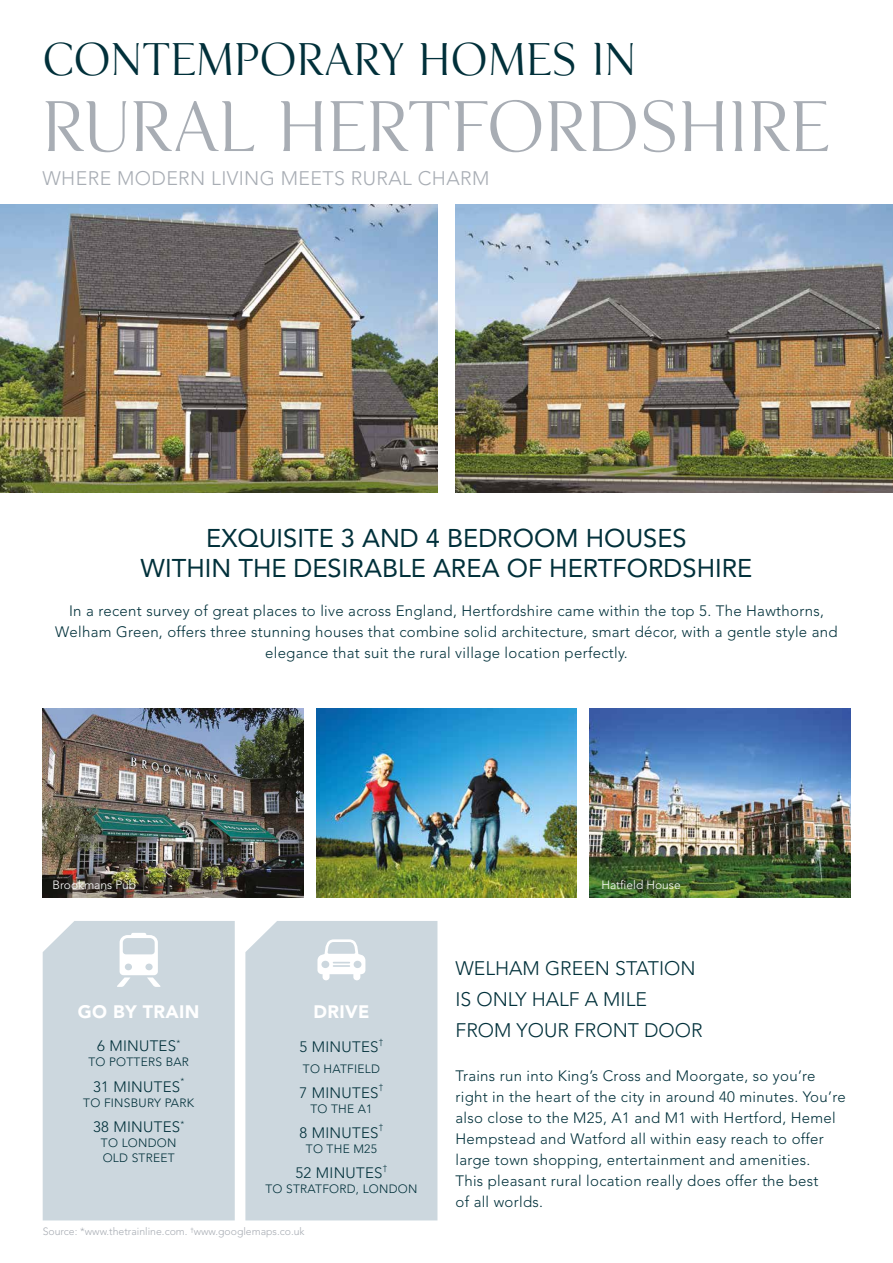
<style>
.page{position:relative;width:893px;height:1263px;background:#fff}
.page>*{position:absolute;margin:0;border:0;box-sizing:border-box;transform-origin:0 0}
.t1{font:63px "KF Display";color:#a8adb4}
.t2{font:40.35px "KF Display";color:#01303a}
.t3{font:25.5px/30px "Avenir LT";color:#01303a;text-align:center}
.t4{font:300 19.5px/31.5px "Avenir LT";color:#01303a}
.t5{font:300 19.5px "Avenir LT";letter-spacing:.02em;color:#a8adb4}
.t6{font:900 18px "Avenir";letter-spacing:.02em;color:#fff}
.t7{font:300 15px/21px "Avenir LT";letter-spacing:.02em;color:#01303a;text-align:center}
.t8{font:300 12px/15px "Avenir LT";letter-spacing:.02em;color:#01303a}
.t9{font:300 12px "Avenir LT";color:#fff}
.t10{font:300 10.5px "Avenir LT";color:#a8adb4}
.t11{font:300 8.7px "Avenir LT";color:#01303a}
</style>
<div class="page">
<img style="left:0;top:204px;width:437px;height:289px">
<img style="left:455px;top:204px;width:438px;height:289px">
<img style="left:43px;top:708px;width:260px;height:189px">
<img style="left:316px;top:708px;width:261px;height:189px">
<img style="left:590px;top:708px;width:260px;height:189px">
<div style="left:43px;top:921px;width:192px;height:299px;background:#ccd7de"></div>
<div style="left:245px;top:921px;width:192px;height:299px;background:#ccd7de"></div>
<svg style="left:117px;top:933px;width:44px;height:54px"></svg>
<svg style="left:317px;top:939px;width:48px;height:41px"></svg>
<h2 class="t2" style="left:43px;top:36px;width:595px">CONTEMPORARY HOMES IN</h2>
<h1 class="t1" style="left:43px;top:90px;width:789px">RURAL HERTFORDSHIRE</h1>
<h3 class="t5" style="left:43px;top:167px;width:448px">WHERE MODERN LIVING MEETS RURAL CHARM</h3>
<h3 class="t3" style="left:141px;top:523px;width:613px">EXQUISITE 3 AND 4 BEDROOM HOUSES<br>WITHIN THE DESIRABLE AREA OF HERTFORDSHIRE</h3>
<p class="t7" style="left:55px;top:601px;width:784px">In a recent survey of great places to live across England, Hertfordshire came within the top 5. The Hawthorns,<br>Welham Green, offers three stunning houses that combine solid architecture, smart décor, with a gentle style and elegance that suit the rural village location perfectly.</p>
<p class="t9" style="left:53px;top:878px;width:85px">Brookmans Pub</p>
<p class="t9" style="left:601px;top:878px;width:81px">Hatfield House</p>
<p class="t6" style="left:78px;top:1001px;width:123px">GO BY TRAIN</p>
<p class="t7" style="left:97px;top:1036px;width:85px">6 MINUTES<sup>*</sup></p>
<p class="t8" style="left:88px;top:1055px;width:102px">TO POTTERS BAR</p>
<p class="t7" style="left:93px;top:1076px;width:89px">31 MINUTES</p>
<p class="t11" style="left:181px;top:1076px;width:5px">*</p>
<p class="t8" style="left:83px;top:1095px;width:112px">TO FINSBURY PARK</p>
<p class="t7" style="left:93px;top:1116px;width:93px">38 MINUTES<sup>*</sup></p>
<p class="t8" style="left:101px;top:1135px;width:77px">TO LONDON<br>OLD STREET</p>
<p class="t6" style="left:313px;top:1001px;width:58px">DRIVE</p>
<p class="t7" style="left:299px;top:1036px;width:81px">5 MINUTES</p>
<p class="t11" style="left:379px;top:1036px;width:6px">†</p>
<p class="t8" style="left:303px;top:1061px;width:79px">TO HATFIELD</p>
<p class="t7" style="left:299px;top:1082px;width:81px">7 MINUTES</p>
<p class="t11" style="left:379px;top:1082px;width:6px">†</p>
<p class="t8" style="left:310px;top:1101px;width:64px">TO THE A1</p>
<p class="t7" style="left:299px;top:1122px;width:81px">8 MINUTES</p>
<p class="t11" style="left:379px;top:1122px;width:6px">†</p>
<p class="t8" style="left:306px;top:1141px;width:73px">TO THE M25</p>
<p class="t7" style="left:295px;top:1162px;width:89px">52 MINUTES</p>
<p class="t11" style="left:383px;top:1162px;width:6px">†</p>
<p class="t8" style="left:265px;top:1181px;width:154px">TO STRATFORD, LONDON</p>
<p class="t10" style="left:43px;top:1225px;width:263px">Source: *www.thetrainline.com. <sup>†</sup>www.googlemaps.co.uk</p>
<h3 class="t4" style="left:455px;top:952px;width:249px">WELHAM GREEN STATION<br>IS ONLY HALF A MILE<br>FROM YOUR FRONT DOOR</h3>
<p class="t7" style="left:455px;top:1065px;width:392px;text-align:left">Trains run into King’s Cross and Moorgate, so you’re right in the heart of the city in around 40 minutes. You’re also close to the M25, A1 and M1 with Hertford, Hemel Hempstead and Watford all within easy reach to offer large town shopping, entertainment and amenities.<br>This pleasant rural location really does offer the best<br>of all worlds.</p>
</div>
